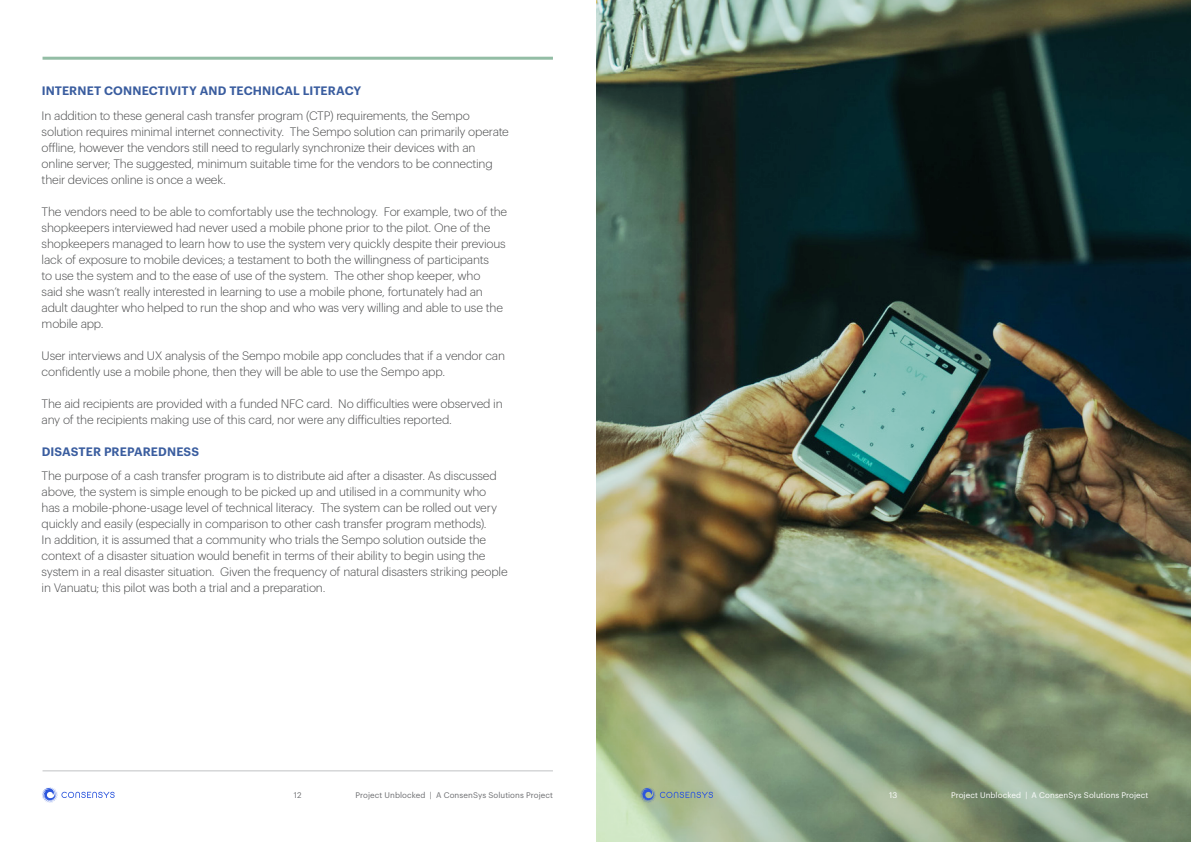
<style>
.page{position:relative;width:1191px;height:842px;background:#fff}
.page>*{position:absolute;margin:0;border:0;box-sizing:border-box;transform-origin:0 0}
.NEW_Graphik_-_Body{font:300 12px/16px "Graphik";letter-spacing:-.02em;color:#4b4c4d}
.New_Graphik_H2{font:600 12px "Graphik";letter-spacing:.005em;color:#3a5d9f}
.t1{font:8px "Graphik";letter-spacing:.01em;color:#6c6d70}
.t2{font:8px "Graphik";letter-spacing:.01em;color:#fff}
</style>
<div class="page">
<hr style="left:43px;top:57px;width:510px;height:3px;background:#93bda5">
<hr style="left:43px;top:771px;width:510px;height:1px;background:#c1c2c4">
<img style="left:596px;top:0;width:595px;height:842px">
<svg style="left:640px;top:787px;width:73px;height:17px"></svg>
<svg style="left:42px;top:787px;width:73px;height:16px"></svg>
<p class="New_Graphik_H2" style="left:42px;top:82px;width:321px">INTERNET CONNECTIVITY AND TECHNICAL LITERACY</p>
<p class="NEW_Graphik_-_Body" style="left:42px;top:107px;width:469px">In addition to these general cash transfer program (CTP) requirements, the Sempo solution requires minimal internet connectivity. The Sempo solution can primarily operate offline, however the vendors still need to regularly synchronize their devices with an online server; The suggested, minimum suitable time for the vendors to be connecting their devices online is once a week.</p>
<p class="NEW_Graphik_-_Body" style="left:42px;top:203px;width:467px">The vendors need to be able to comfortably use the technology. For example, two of the shopkeepers interviewed had never used a mobile phone prior to the pilot. One of the shopkeepers managed to learn how to use the system very quickly despite their previous lack of exposure to mobile devices; a testament to both the willingness of participants<br>to use the system and to the ease of use of the system. The other shop keeper, who<br>said she wasn’t really interested in learning to use a mobile phone, fortunately had an adult daughter who helped to run the shop and who was very willing and able to use the mobile app.</p>
<p class="NEW_Graphik_-_Body" style="left:42px;top:347px;width:465px">User interviews and UX analysis of the Sempo mobile app concludes that if a vendor can confidently use a mobile phone, then they will be able to use the Sempo app.</p>
<p class="NEW_Graphik_-_Body" style="left:42px;top:395px;width:462px">The aid recipients are provided with a funded NFC card. No difficulties were observed in any of the recipients making use of this card, nor were any difficulties reported.</p>
<p class="New_Graphik_H2" style="left:42px;top:442px;width:159px">DISASTER PREPAREDNESS</p>
<p class="NEW_Graphik_-_Body" style="left:42px;top:467px;width:467px">The purpose of a cash transfer program is to distribute aid after a disaster. As discussed above, the system is simple enough to be picked up and utilised in a community who has a mobile-phone-usage level of technical literacy. The system can be rolled out very quickly and easily (especially in comparison to other cash transfer program methods).<br>In addition, it is assumed that a community who trials the Sempo solution outside the context of a disaster situation would benefit in terms of their ability to begin using the system in a real disaster situation. Given the frequency of natural disasters striking people in Vanuatu; this pilot was both a trial and a preparation.</p>
<p class="t1" style="left:294px;top:789px;width:9px">12</p>
<p class="t1" style="left:355px;top:789px;width:199px">Project Unblocked | A ConsenSys Solutions Project</p>
<p class="t2" style="left:889px;top:789px;width:10px">13</p>
<p class="t2" style="left:951px;top:789px;width:199px">Project Unblocked | A ConsenSys Solutions Project</p>
</div>
